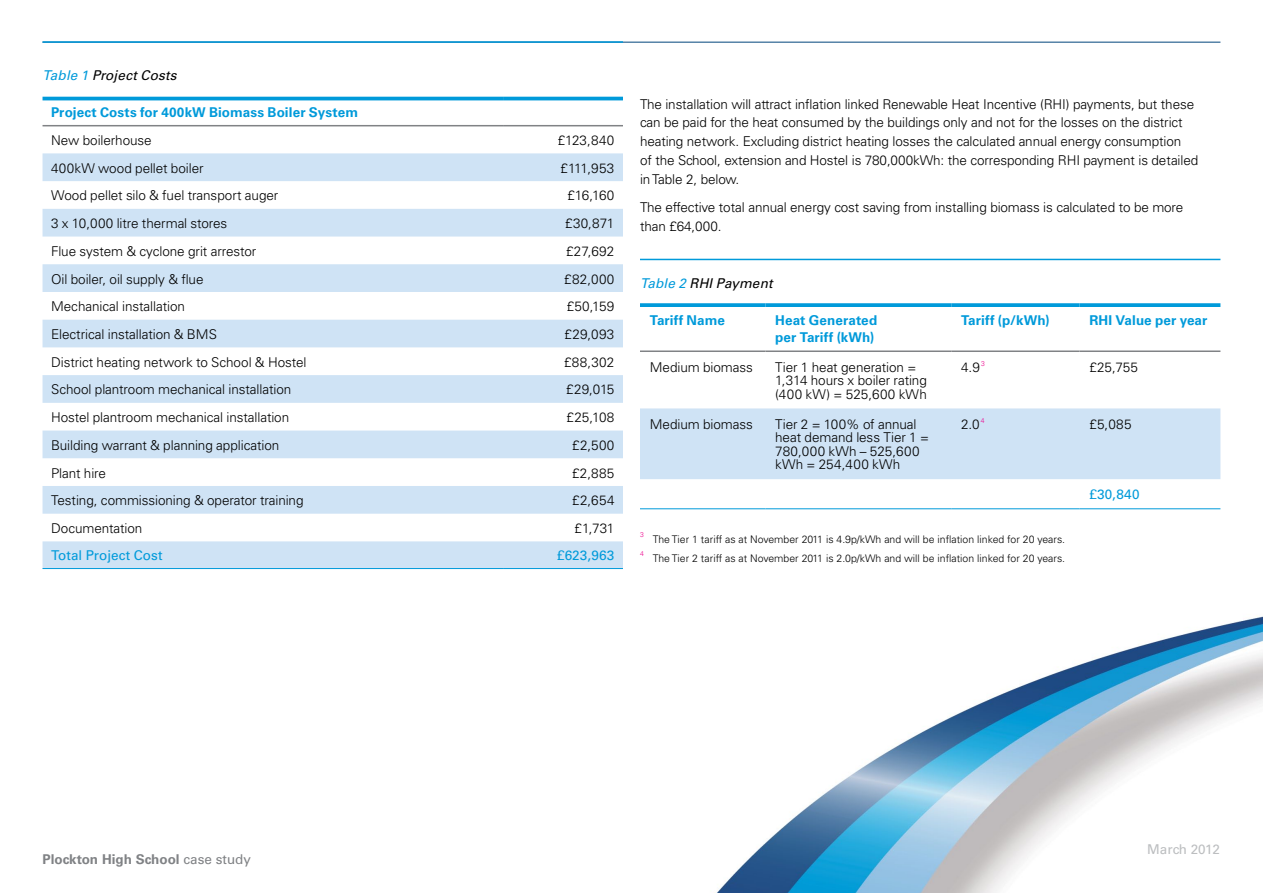
<style>
.page{position:relative;width:1263px;height:893px;background:#fff}
.page>*{position:absolute;margin:0;border:0;box-sizing:border-box;transform-origin:0 0}
.t1{font:300 13.5px/18.9px "Univers";letter-spacing:-.01em;color:#000}
.t2{font:700 13.5px/16.5px "Univers";letter-spacing:.005em;color:#009ada}
.t3{font:italic 13.5px "Univers";letter-spacing:.01em;color:#000}
.t4{font:13.5px "Univers";letter-spacing:.01em;color:#009ada}
.t5{font:700 13.5px "Univers";color:#808285}
.t6{font:13.5px "Univers";color:#bcbec0}
.t7{font:300 10.5px "Univers";color:#000}
.t8{font:300 6.9px "Univers";color:#ec008c}
.s1{color:#009ada}
.s2{font-weight:400}
</style>
<div class="page">
<img style="left:640px;top:458px;width:622px;height:435px">
<hr style="left:43px;top:42px;width:1177px;height:1px;background:#00447c">
<hr style="left:43px;top:41px;width:580px;height:2px;background:#009ada">
<svg style="left:43px;top:153px;width:580px;height:415px;fill:#cfe3f5"></svg>
<hr style="left:43px;top:568px;width:461px;height:1px;background:#009ada">
<hr style="left:504px;top:568px;width:119px;height:1px;background:#009ada">
<hr style="left:43px;top:97px;width:461px;height:3px;background:#009ada">
<hr style="left:504px;top:97px;width:119px;height:3px;background:#009ada">
<hr style="left:43px;top:125px;width:461px;height:1px;background:#808285">
<hr style="left:504px;top:125px;width:119px;height:1px;background:#808285">
<hr style="left:640px;top:259px;width:580px;height:1px;background:#009ada">
<div style="left:640px;top:408px;width:580px;height:71px;background:#cfe3f5"></div>
<svg style="left:640px;top:303px;width:125px;height:4px"></svg>
<svg style="left:765px;top:303px;width:186px;height:4px"></svg>
<svg style="left:951px;top:303px;width:128px;height:4px"></svg>
<svg style="left:1079px;top:303px;width:141px;height:4px"></svg>
<hr style="left:640px;top:350px;width:125px;height:2px;background:#808285">
<hr style="left:765px;top:350px;width:186px;height:2px;background:#808285">
<hr style="left:951px;top:350px;width:128px;height:2px;background:#808285">
<hr style="left:1079px;top:350px;width:141px;height:2px;background:#808285">
<hr style="left:640px;top:508px;width:125px;height:1px;background:#009ada">
<hr style="left:765px;top:508px;width:186px;height:1px;background:#009ada">
<hr style="left:951px;top:508px;width:128px;height:1px;background:#009ada">
<hr style="left:1079px;top:508px;width:141px;height:1px;background:#009ada">
<p class="t3" style="left:43px;top:67px;width:136px"><span class="s1">Table 1</span> Project Costs</p>
<p class="t2" style="left:51px;top:104px;width:309px">Project Costs for 400kW Biomass Boiler System</p>
<p class="t1" style="left:51px;top:131px;width:102px">New boilerhouse</p>
<p class="t1" style="left:558px;top:131px;width:58px">£123,840</p>
<p class="t1" style="left:51px;top:158px;width:154px">400kW wood pellet boiler</p>
<p class="t1" style="left:560px;top:158px;width:55px">£111,953</p>
<p class="t1" style="left:51px;top:186px;width:229px">Wood pellet silo &amp; fuel transport auger</p>
<p class="t1" style="left:567px;top:186px;width:49px">£16,160</p>
<p class="t1" style="left:51px;top:214px;width:178px">3 x 10,000 litre thermal stores</p>
<p class="t1" style="left:565px;top:214px;width:51px">£30,871</p>
<p class="t1" style="left:51px;top:242px;width:207px">Flue system &amp; cyclone grit arrestor</p>
<p class="t1" style="left:566px;top:242px;width:50px">£27,692</p>
<p class="t1" style="left:51px;top:269px;width:154px">Oil boiler, oil supply &amp; flue</p>
<p class="t1" style="left:564px;top:269px;width:52px">£82,000</p>
<p class="t1" style="left:51px;top:297px;width:135px">Mechanical installation</p>
<p class="t1" style="left:567px;top:297px;width:49px">£50,159</p>
<p class="t1" style="left:51px;top:325px;width:167px">Electrical installation &amp; BMS</p>
<p class="t1" style="left:565px;top:325px;width:51px">£29,093</p>
<p class="t1" style="left:51px;top:352px;width:257px">District heating network to School &amp; Hostel</p>
<p class="t1" style="left:564px;top:352px;width:52px">£88,302</p>
<p class="t1" style="left:51px;top:380px;width:242px">School plantroom mechanical installation</p>
<p class="t1" style="left:566px;top:380px;width:50px">£29,015</p>
<p class="t1" style="left:51px;top:408px;width:240px">Hostel plantroom mechanical installation</p>
<p class="t1" style="left:567px;top:408px;width:49px">£25,108</p>
<p class="t1" style="left:51px;top:436px;width:230px">Building warrant &amp; planning application</p>
<p class="t1" style="left:572px;top:436px;width:44px">£2,500</p>
<p class="t1" style="left:51px;top:463px;width:56px">Plant hire</p>
<p class="t1" style="left:572px;top:463px;width:44px">£2,885</p>
<p class="t1" style="left:51px;top:491px;width:254px">Testing, commissioning &amp; operator training</p>
<p class="t1" style="left:572px;top:491px;width:44px">£2,654</p>
<p class="t1" style="left:51px;top:519px;width:93px">Documentation</p>
<p class="t1" style="left:575px;top:519px;width:41px">£1,731</p>
<p class="t4" style="left:51px;top:547px;width:113px">Total Project Cost</p>
<p class="t4" style="left:557px;top:547px;width:59px">£623,963</p>
<p class="t1" style="left:640px;top:94px;width:560px">The installation will attract inflation linked Renewable Heat Incentive (RHI) payments, but these can be paid for the heat consumed by the buildings only and not for the losses on the district heating network. Excluding district heating losses the calculated annual energy consumption<br>of the School, extension and Hostel is 780,000kWh: the corresponding RHI payment is detailed in Table 2, below.</p>
<p class="t1" style="left:640px;top:198px;width:545px">The effective total annual energy cost saving from installing biomass is calculated to be more than £64,000.</p>
<p class="t3" style="left:640px;top:275px;width:134px"><span class="s1">Table 2</span> RHI Payment</p>
<p class="t2" style="left:650px;top:312px;width:77px">Tariff Name</p>
<p class="t2" style="left:775px;top:312px;width:104px">Heat Generated per Tariff (kWh)</p>
<p class="t2" style="left:961px;top:312px;width:90px">Tariff (p/kWh)</p>
<p class="t2" style="left:1089px;top:312px;width:120px">RHI Value per year</p>
<p class="t1" style="left:650px;top:357px;width:105px">Medium biomass</p>
<p class="t1" style="left:775px;top:360px;width:153px;line-height:13.5px">Tier 1 heat generation =<br>1,314 hours x boiler rating (400 kW) = 525,600 kWh</p>
<p class="t1" style="left:961px;top:357px;width:20px">4.9</p>
<p class="t8" style="left:981px;top:359px;width:5px">3</p>
<p class="t1" style="left:1089px;top:357px;width:50px">£25,755</p>
<p class="t1" style="left:650px;top:415px;width:105px">Medium biomass</p>
<p class="t1" style="left:775px;top:417px;width:155px;line-height:13.5px">Tier 2 = 100% of annual heat demand less Tier 1 =<br>780,000 kWh – 525,600 kWh = 254,400 kWh</p>
<p class="t1" style="left:961px;top:415px;width:20px">2.0</p>
<p class="t8" style="left:981px;top:416px;width:5px">4</p>
<p class="t1" style="left:1089px;top:415px;width:44px">£5,085</p>
<p class="t4" style="left:1089px;top:486px;width:52px">£30,840</p>
<p class="t8" style="left:640px;top:530px;width:5px">3</p>
<p class="t7" style="left:653px;top:533px;width:414px">The Tier 1 tariff as at November 2011 is 4.9p/kWh and will be inflation linked for 20 years.</p>
<p class="t8" style="left:640px;top:549px;width:5px">4</p>
<p class="t7" style="left:653px;top:552px;width:414px">The Tier 2 tariff as at November 2011 is 2.0p/kWh and will be inflation linked for 20 years.</p>
<p class="t5" style="left:43px;top:851px;width:210px">Plockton High School <span class="s2">case study</span></p>
<p class="t6" style="left:1147px;top:842px;width:74px">March 2012</p>
</div>
